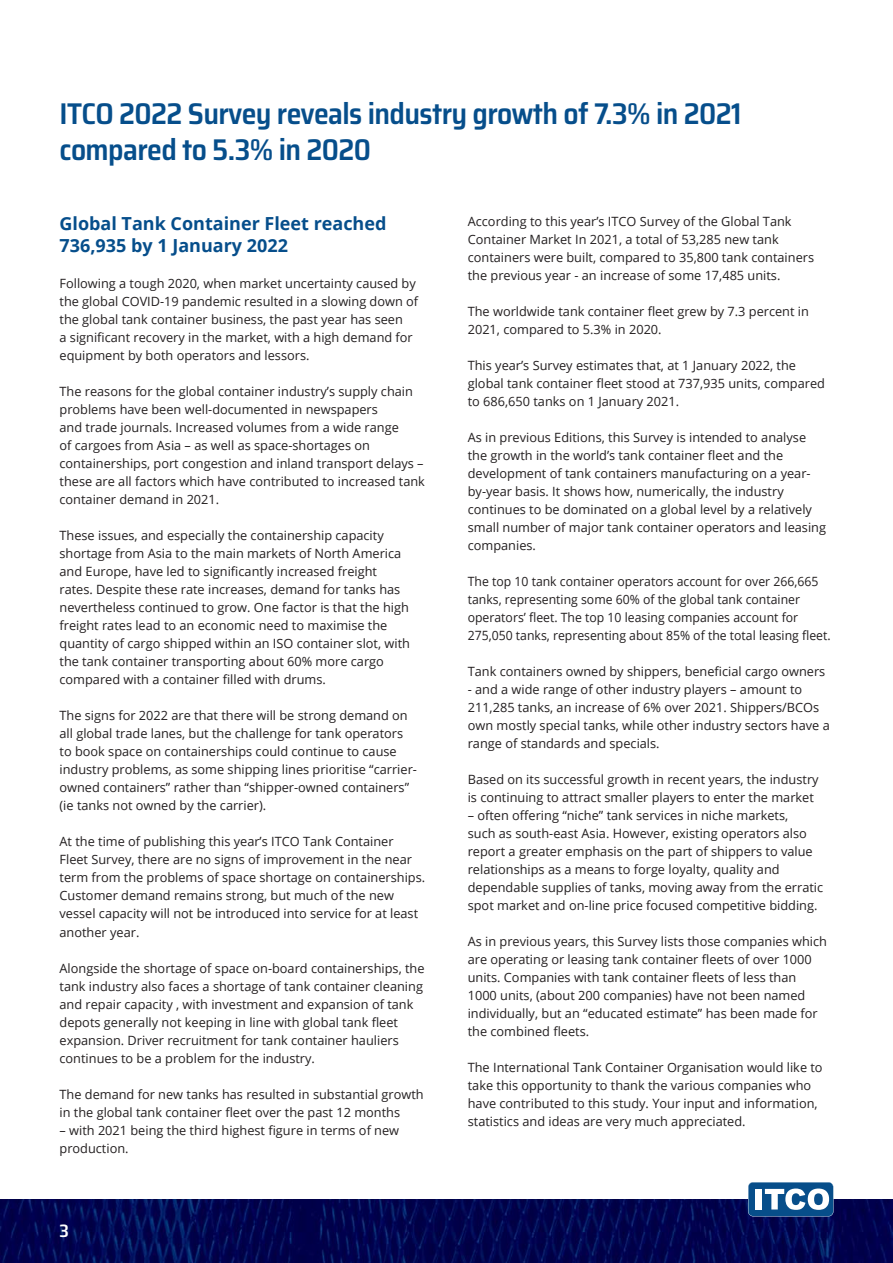
<style>
.page{position:relative;width:893px;height:1263px;background:#fff}
.page>*{position:absolute;margin:0;border:0;box-sizing:border-box;transform-origin:0 0}
.t1{font:600 semi-condensed 30px/36px "Saira";letter-spacing:-.02em;color:#064e8b}
.t2{font:700 18px/22.5px "Open Sans";color:#064e8b}
.t3{font:600 semi-condensed 18px "Saira";color:#fff}
.t4{font:12.75px/18px "Open Sans";color:#231f20}
.t5{font:12.75px/18px "Open Sans";color:#231f20;scale:.96 1}
</style>
<div class="page">
<img style="left:0;top:1199px;width:893px;height:64px">
<svg style="left:748px;top:1182px;width:85px;height:34px"></svg>
<p class="t1" style="left:60px;top:95px;width:684px">ITCO 2022 Survey reveals industry growth of 7.3% in 2021 compared to 5.3% in 2020</p>
<p class="t2" style="left:60px;top:212px;width:328px">Global Tank Container Fleet reached<br>736,935 by 1 January 2022</p>
<p class="t4" style="left:60px;top:274px;width:360px">Following a tough 2020, when market uncertainty caused by the global COVID-19 pandemic resulted in a slowing down of the global tank container business, the past year has seen<br>a significant recovery in the market, with a high demand for equipment by both operators and lessors.</p>
<p class="t4" style="left:60px;top:382px;width:367px">The reasons for the global container industry’s supply chain problems have been well-documented in newspapers<br>and trade journals. Increased volumes from a wide range<br>of cargoes from Asia – as well as space-shortages on containerships, port congestion and inland transport delays – these are all factors which have contributed to increased tank container demand in 2021.</p>
<p class="t4" style="left:60px;top:526px;width:352px">These issues, and especially the containership capacity shortage from Asia to the main markets of North America and Europe, have led to significantly increased freight rates. Despite these rate increases, demand for tanks has nevertheless continued to grow. One factor is that the high freight rates lead to an economic need to maximise the quantity of cargo shipped within an ISO container slot, with the tank container transporting about 60% more cargo compared with a container filled with drums.</p>
<p class="t4" style="left:60px;top:706px;width:359px">The signs for 2022 are that there will be strong demand on all global trade lanes, but the challenge for tank operators to book space on containerships could continue to cause industry problems, as some shipping lines prioritise “carrier&shy;owned containers” rather than “shipper-owned containers” (ie tanks not owned by the carrier).</p>
<p class="t4" style="left:60px;top:832px;width:367px">At the time of publishing this year’s ITCO Tank Container Fleet Survey, there are no signs of improvement in the near term from the problems of space shortage on containerships.<br>Customer demand remains strong, but much of the new vessel capacity will not be introduced into service for at least another year.</p>
<p class="t4" style="left:60px;top:958px;width:367px">Alongside the shortage of space on-board containerships, the tank industry also faces a shortage of tank container cleaning and repair capacity , with investment and expansion of tank depots generally not keeping in line with global tank fleet expansion. Driver recruitment for tank container hauliers continues to be a problem for the industry.</p>
<p class="t4" style="left:60px;top:1084px;width:366px">The demand for new tanks has resulted in substantial growth in the global tank container fleet over the past 12 months</p>
<p class="t4" style="left:60px;top:1120px;width:341px">– with 2021 being the third highest figure in terms of new production.</p>
<h2 class="t3" style="left:60px;top:1217px;width:11px">3</h2>
<p class="t4" style="left:468px;top:212px;width:348px">According to this year’s ITCO Survey of the Global Tank Container Market In 2021, a total of 53,285 new tank containers were built, compared to 35,800 tank containers the previous year - an increase of some 17,485 units.</p>
<p class="t4" style="left:468px;top:302px;width:343px">The worldwide tank container fleet grew by 7.3 percent in<br>2021, compared to 5.3% in 2020.</p>
<p class="t4" style="left:468px;top:356px;width:359px">This year’s Survey estimates that, at 1 January 2022, the global tank container fleet stood at 737,935 units, compared to 686,650 tanks on 1 January 2021.</p>
<p class="t4" style="left:468px;top:428px;width:360px">As in previous Editions, this Survey is intended to analyse the growth in the world’s tank container fleet and the development of tank containers manufacturing on a year&shy;by-year basis. It shows how, numerically, the industry continues to be dominated on a global level by a relatively small number of major tank container operators and leasing companies.</p>
<p class="t5" style="left:468px;top:572px;width:380px">The top 10 tank container operators account for over 266,665 tanks, representing some 60% of the global tank container operators’ fleet. The top 10 leasing companies account for 275,050 tanks, representing about 85% of the total leasing fleet.</p>
<p class="t4" style="left:468px;top:662px;width:359px">Tank containers owned by shippers, beneficial cargo owners</p>
<p class="t4" style="left:468px;top:680px;width:364px">- and a wide range of other industry players – amount to 211,285 tanks, an increase of 6% over 2021. Shippers/BCOs own mostly special tanks, while other industry sectors have a range of standards and specials.</p>
<p class="t4" style="left:468px;top:770px;width:352px">Based on its successful growth in recent years, the industry is continuing to attract smaller players to enter the market</p>
<p class="t4" style="left:468px;top:806px;width:357px">– often offering “niche” tank services in niche markets,<br>such as south-east Asia. However, existing operators also report a greater emphasis on the part of shippers to value relationships as a means to forge loyalty, quality and dependable supplies of tanks, moving away from the erratic spot market and on-line price focused competitive bidding.</p>
<p class="t4" style="left:468px;top:932px;width:361px">As in previous years, this Survey lists those companies which are operating or leasing tank container fleets of over 1000 units. Companies with tank container fleets of less than 1000 units, (about 200 companies) have not been named individually, but an “educated estimate” has been made for the combined fleets.</p>
<p class="t4" style="left:468px;top:1058px;width:356px">The International Tank Container Organisation would like to take this opportunity to thank the various companies who have contributed to this study. Your input and information, statistics and ideas are very much appreciated.</p>
</div>
